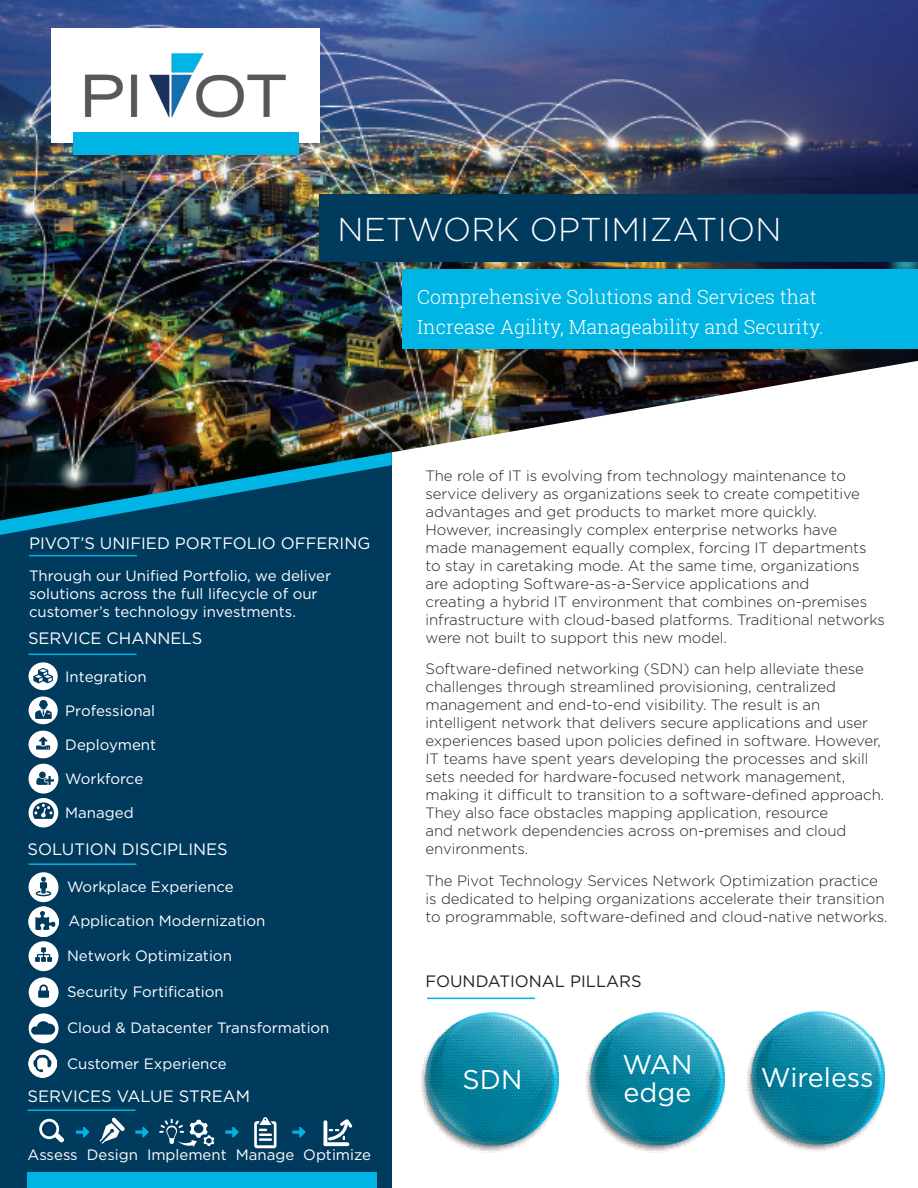
<style>
.page{position:relative;width:918px;height:1188px;background:#fff}
.page>*{position:absolute;margin:0;border:0;box-sizing:border-box;transform-origin:0 0}
.Big_headline{font:300 33px "Gotham";letter-spacing:.01em;color:#fff}
.Table_Text{font:27px "Gotham";color:#fff}
.Big_headline-2{font:300 19.5px "Roboto Slab";color:#fff}
.Body{font:16.5px "Gotham";color:#fff}
.Body_Bullets{font:16.5px "Gotham";color:#fff}
.Body-2{font:16.5px "Gotham";color:#231f20}
.Body_Bullets-2{font:300 15px/18px "Gotham";letter-spacing:-.005em;color:#231f20}
.Body-3{font:15px "Gotham";color:#fff}
.Body_Bullets-3{font:15px/18px "Gotham";color:#fff}
</style>
<div class="page">
<div style="left:0;top:427px;width:392px;height:761px;background:#003a5d"></div>
<svg style="left:0;top:520px;width:83px;height:15px"></svg>
<img style="left:0;top:0;width:918px;height:520px">
<div style="left:403px;top:269px;width:515px;height:79px;background:#00b4e3"></div>
<div style="left:51px;top:29px;width:269px;height:114px;background:#fff"></div>
<img style="left:84px;top:53px;width:202px;height:65px">
<div style="left:73px;top:132px;width:225px;height:23px;background:#00b4e3"></div>
<div style="left:320px;top:194px;width:598px;height:68px;background:#003a5d"></div>
<div style="left:27px;top:1173px;width:350px;height:15px;background:#00b4e3"></div>
<hr style="left:27px;top:1109px;width:108px;height:2px;background:#00b4e3">
<svg style="left:76px;top:1127px;width:13px;height:10px"></svg>
<svg style="left:39px;top:1119px;width:25px;height:24px"></svg>
<svg style="left:135px;top:1127px;width:14px;height:10px"></svg>
<svg style="left:225px;top:1127px;width:14px;height:10px"></svg>
<svg style="left:292px;top:1127px;width:13px;height:10px"></svg>
<svg style="left:100px;top:1117px;width:25px;height:27px"></svg>
<svg style="left:159px;top:1119px;width:55px;height:28px"></svg>
<hr style="left:324px;top:1120px;width:3px;height:26px;background:#fff;border-radius:2px">
<svg style="left:324px;top:1142px;width:25px;height:4px"></svg>
<svg style="left:328px;top:1119px;width:24px;height:22px"></svg>
<svg style="left:254px;top:1117px;width:22px;height:31px"></svg>
<hr style="left:29px;top:555px;width:108px;height:1px;background:#00b4e3">
<div style="left:29px;top:697px;width:29px;height:27px;background:#fff;border-radius:50%"></div>
<svg style="left:35px;top:700px;width:17px;height:19px"></svg>
<hr style="left:29px;top:654px;width:108px;height:1px;background:#00b4e3">
<div style="left:29px;top:662px;width:29px;height:28px;background:#fff;border-radius:50%"></div>
<svg style="left:33px;top:668px;width:20px;height:15px"></svg>
<div style="left:29px;top:731px;width:29px;height:27px;background:#fff;border-radius:50%"></div>
<svg style="left:36px;top:737px;width:14px;height:13px"></svg>
<div style="left:29px;top:798px;width:29px;height:29px;background:#fff;border-radius:50%"></div>
<svg style="left:33px;top:802px;width:21px;height:17px"></svg>
<div style="left:29px;top:764px;width:29px;height:30px;background:#fff;border-radius:50%"></div>
<svg style="left:36px;top:772px;width:18px;height:13px"></svg>
<hr style="left:29px;top:863px;width:108px;height:2px;background:#00b4e3">
<div style="left:29px;top:872px;width:29px;height:30px;background:#fff;border-radius:50%"></div>
<svg style="left:36px;top:877px;width:15px;height:19px"></svg>
<div style="left:29px;top:1013px;width:30px;height:30px;background:#fff;border-radius:50%"></div>
<svg style="left:31px;top:1021px;width:24px;height:14px"></svg>
<div style="left:29px;top:977px;width:30px;height:30px;background:#fff;border-radius:50%"></div>
<svg style="left:38px;top:984px;width:11px;height:14px"></svg>
<img style="left:28px;top:1049px;width:28px;height:28px">
<div style="left:29px;top:941px;width:29px;height:30px;background:#fff;border-radius:50%"></div>
<svg style="left:35px;top:947px;width:17px;height:15px"></svg>
<img style="left:29px;top:906px;width:29px;height:30px">
<img style="left:419px;top:1012px;width:142px;height:141px">
<img style="left:584px;top:1012px;width:143px;height:141px">
<img style="left:745px;top:1011px;width:142px;height:141px">
<hr style="left:427px;top:998px;width:108px;height:1px;background:#00b4e3">
<p class="Big_headline" style="left:338px;top:209px;width:446px">NETWORK OPTIMIZATION</p>
<p class="Big_headline-2" style="left:417px;top:283px;width:401px">Comprehensive Solutions and Services that</p>
<p class="Big_headline-2" style="left:417px;top:314px;width:408px">Increase Agility, Manageability and Security.</p>
<p class="Body_Bullets" style="left:29px;top:533px;width:343px">PIVOT’S UNIFIED PORTFOLIO OFFERING</p>
<p class="Body_Bullets-3" style="left:29px;top:566px;width:304px">Through our Unified Portfolio, we deliver solutions across the full lifecycle of our customer’s technology investments.</p>
<p class="Body" style="left:28px;top:628px;width:176px">SERVICE CHANNELS</p>
<p class="Body-3" style="left:65px;top:667px;width:83px">Integration</p>
<p class="Body-3" style="left:65px;top:701px;width:91px">Professional</p>
<p class="Body-3" style="left:65px;top:735px;width:93px">Deployment</p>
<p class="Body-3" style="left:65px;top:769px;width:79px">Workforce</p>
<p class="Body-3" style="left:65px;top:803px;width:70px">Managed</p>
<p class="Body" style="left:27px;top:838px;width:202px">SOLUTION DISCIPLINES</p>
<p class="Body-3" style="left:67px;top:877px;width:168px">Workplace Experience</p>
<p class="Body-3" style="left:69px;top:911px;width:198px">Application Modernization</p>
<p class="Body-3" style="left:67px;top:946px;width:166px">Network Optimization</p>
<p class="Body-3" style="left:67px;top:982px;width:158px">Security Fortification</p>
<p class="Body-3" style="left:67px;top:1018px;width:264px">Cloud &amp; Datacenter Transformation</p>
<p class="Body-3" style="left:67px;top:1054px;width:161px">Customer Experience</p>
<p class="Body" style="left:27px;top:1086px;width:224px">SERVICES VALUE STREAM</p>
<p class="Body-3" style="left:27px;top:1146px;width:345px">Assess Design Implement Manage Optimize</p>
<p class="Body_Bullets-2" style="left:426px;top:466px;width:461px">The role of IT is evolving from technology maintenance to service delivery as organizations seek to create competitive advantages and get products to market more quickly.<br>However, increasingly complex enterprise networks have<br>made management equally complex, forcing IT departments to stay in caretaking mode. At the same time, organizations are adopting Software-as-a-Service applications and<br>creating a hybrid IT environment that combines on-premises infrastructure with cloud-based platforms. Traditional networks were not built to support this new model.</p>
<p class="Body_Bullets-2" style="left:426px;top:660px;width:460px">Software-defined networking (SDN) can help alleviate these challenges through streamlined provisioning, centralized management and end-to-end visibility. The result is an intelligent network that delivers secure applications and user experiences based upon policies defined in software. However, IT teams have spent years developing the processes and skill sets needed for hardware-focused network management, making it difficult to transition to a software-defined approach.<br>They also face obstacles mapping application, resource<br>and network dependencies across on-premises and cloud environments.</p>
<p class="Body_Bullets-2" style="left:426px;top:871px;width:463px">The Pivot Technology Services Network Optimization practice is dedicated to helping organizations accelerate their transition to programmable, software-defined and cloud-native networks.</p>
<p class="Body-2" style="left:426px;top:971px;width:218px">FOUNDATIONAL PILLARS</p>
<p class="Table_Text" style="left:463px;top:1062px;width:61px">SDN</p>
<p class="Table_Text" style="left:622px;top:1047px;width:72px">WAN</p>
<p class="Table_Text" style="left:624px;top:1076px;width:69px">edge</p>
<p class="Table_Text" style="left:761px;top:1060px;width:114px">Wireless</p>
</div>
